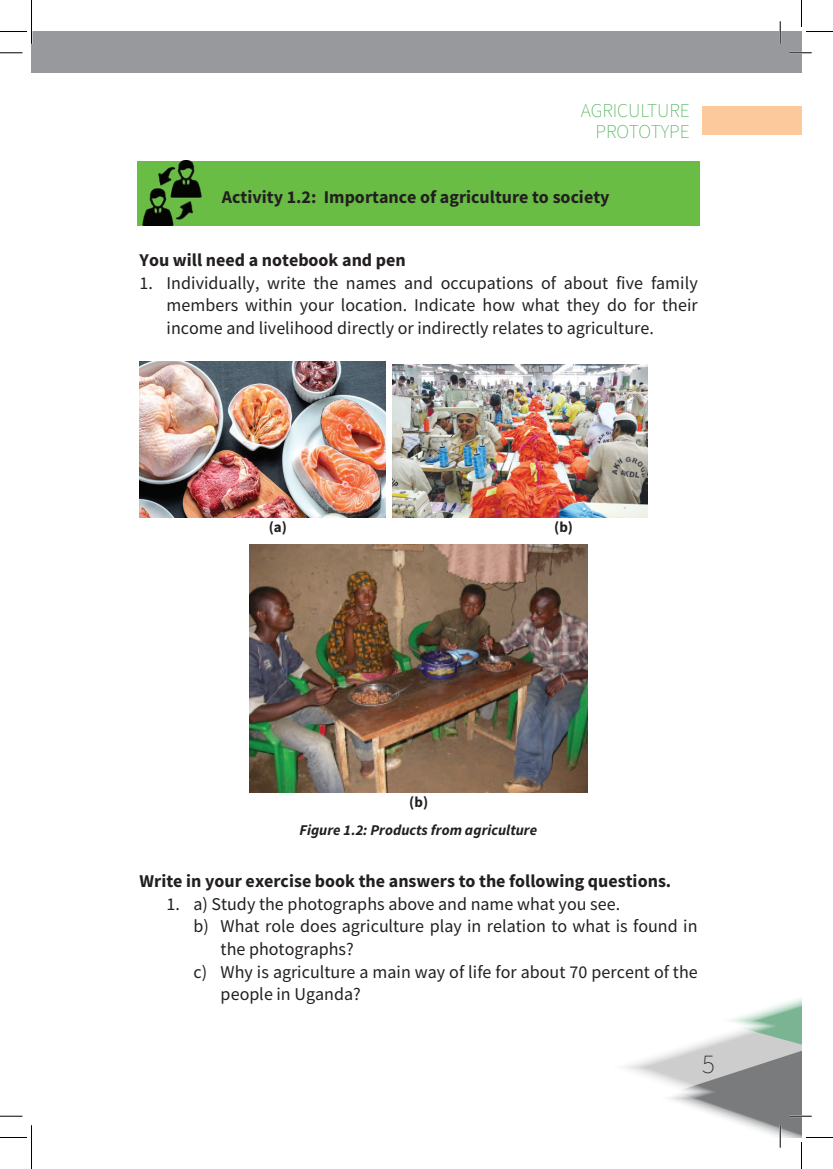
<style>
.page{position:relative;width:833px;height:1169px;background:#fff}
.page>*{position:absolute;margin:0;border:0;box-sizing:border-box;transform-origin:0 0}
.t1{font:200 27px "Source Sans Pro";color:#231f20}
.t2{font:200 19.5px/21px "Source Sans Pro";color:#40ae49;text-align:right}
.t3{font:18px/22.6px "Source Sans Pro";color:#231f20;text-align:justify}
.t4{font:700 18px "Source Sans Pro";color:#231f20}
.t5{font:italic 700 15px "Source Sans Pro";color:#231f20}
.t6{font:700 15px "Source Sans Pro";color:#231f20}
</style>
<div class="page">
<div style="left:32px;top:32px;width:769px;height:40px;background:#97999c"></div>
<div style="left:702px;top:107px;width:99px;height:28px;background:#fcc99d"></div>
<div style="left:137px;top:161px;width:562px;height:64px;background:#69bd45"></div>
<img style="left:142px;top:161px;width:60px;height:64px">
<img style="left:139px;top:361px;width:247px;height:156px">
<img style="left:392px;top:364px;width:255px;height:153px">
<img style="left:250px;top:545px;width:337px;height:247px">
<hr style="left:789px;top:52px;width:22px;height:2px;background:#fff">
<hr style="left:779px;top:21px;width:2px;height:23px;background:#fff">
<svg style="left:0;top:53px;width:22px;height:1px"></svg>
<svg style="left:789px;top:53px;width:22px;height:1px"></svg>
<svg style="left:0;top:1115px;width:22px;height:1px"></svg>
<svg style="left:780px;top:21px;width:1px;height:23px"></svg>
<svg style="left:0;top:0;width:32px;height:44px"></svg>
<svg style="left:0;top:1125px;width:32px;height:44px"></svg>
<svg style="left:801px;top:0;width:32px;height:32px"></svg>
<svg style="left:624px;top:998px;width:209px;height:171px"></svg>
<p class="t2" style="left:580px;top:100px;width:111px">AGRICULTURE<br>PROTOTYPE</p>
<p class="t4" style="left:222px;top:185px;width:389px">Activity 1.2: Importance of agriculture to society</p>
<p class="t4" style="left:140px;top:248px;width:268px">You will need a notebook and pen</p>
<p class="t3" style="left:166px;top:271px;width:532px;text-indent:-27px">1. Individually, write the names and occupations of about five family members within your location. Indicate how what they do for their income and livelihood directly or indirectly relates to agriculture.</p>
<p class="t6" style="left:269px;top:516px;width:20px">(a)</p>
<p class="t6" style="left:554px;top:516px;width:20px">(b)</p>
<p class="t6" style="left:409px;top:792px;width:20px">(b)</p>
<p class="t5" style="left:300px;top:820px;width:239px">Figure 1.2: Products from agriculture</p>
<p class="t4" style="left:140px;top:869px;width:533px">Write in your exercise book the answers to the following questions.</p>
<p class="t3" style="left:166px;top:892px;width:455px">1. a) Study the photographs above and name what you see.</p>
<p class="t3" style="left:193px;top:914px;width:505px">b) What role does agriculture play in relation to what is found in</p>
<p class="t3" style="left:220px;top:937px;width:135px">the photographs?</p>
<p class="t3" style="left:193px;top:960px;width:505px">c) Why is agriculture a main way of life for about 70 percent of the</p>
<p class="t3" style="left:220px;top:982px;width:142px">people in Uganda?</p>
<h1 class="t1" style="left:702px;top:1048px;width:14px">5</h1>
</div>
